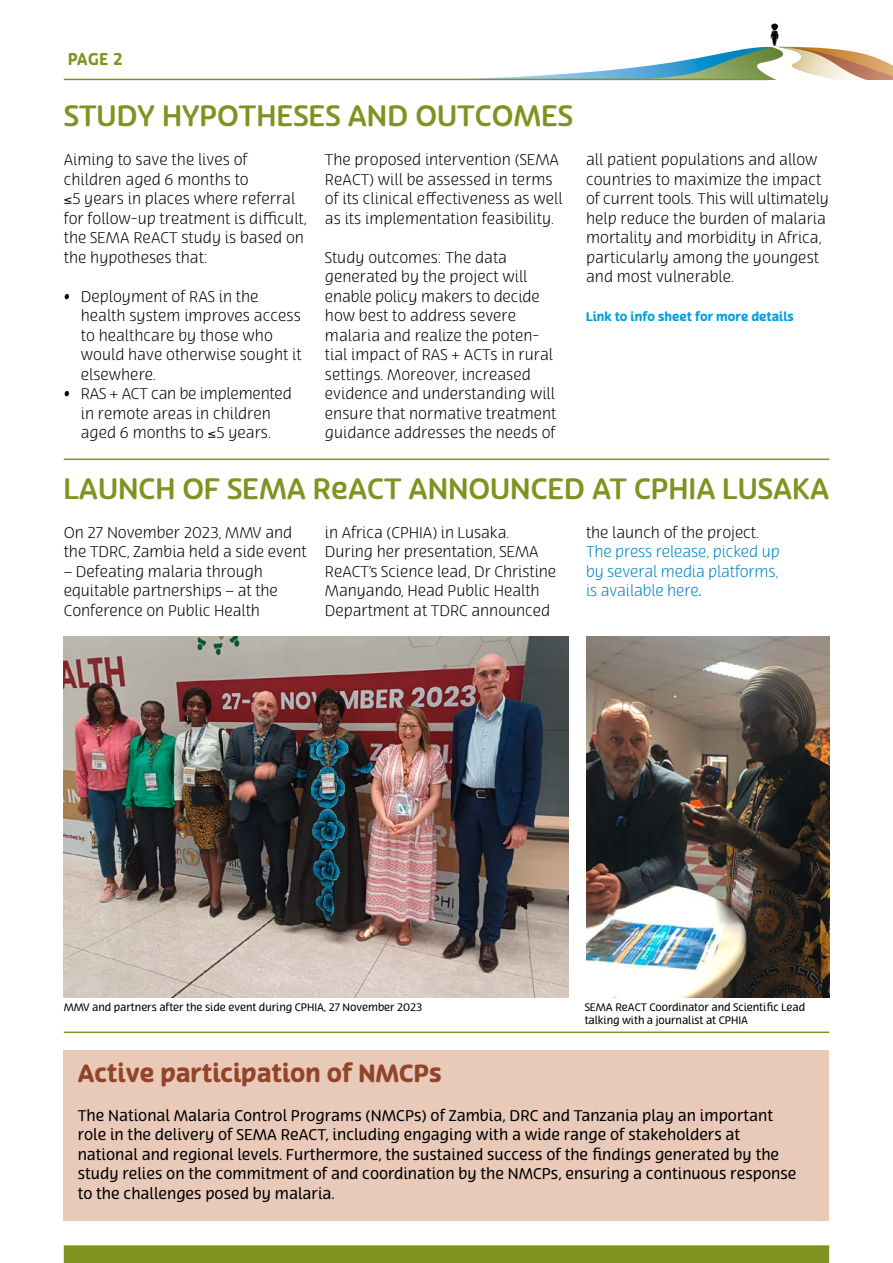
<style>
.page{position:relative;width:893px;height:1263px;background:#fff}
.page>*{position:absolute;margin:0;border:0;box-sizing:border-box;transform-origin:0 0}
.t1{font:500 28.5px "Terfens";color:#809320}
.t2{font:700 24px "Terfens";color:#92442a}
.t3{font:700 16.5px "Terfens";color:#809320;scale:.9 1}
.t4{font:300 15px/19.5px "Terfens";color:#000}
.t5{font:15px/19.5px "Terfens";color:#000}
.t6{font:300 15px/19.5px "Terfens";letter-spacing:-.01em;color:#0082c2;text-align:justify}
.t7{font:700 12px "Terfens";color:#009fe0}
.t8{font:10.5px/13.5px "Terfens";letter-spacing:-.005em;color:#000}
.s1{font-weight:400}
</style>
<div class="page">
<svg style="left:440px;top:23px;width:453px;height:58px"></svg>
<hr style="left:64px;top:79px;width:703px;height:1px;background:#809320">
<hr style="left:64px;top:459px;width:765px;height:1px;background:#809320">
<hr style="left:64px;top:1031px;width:765px;height:2px;background:#809320">
<div style="left:64px;top:1245px;width:765px;height:18px;background:#809320"></div>
<img style="left:586px;top:636px;width:243px;height:361px">
<img style="left:64px;top:636px;width:504px;height:361px">
<div style="left:64px;top:1050px;width:765px;height:170px;background:#e9c9b8"></div>
<p class="t3" style="left:68px;top:49px;width:62px">PAGE 2</p>
<h1 class="t1" style="left:64px;top:98px;width:511px">STUDY HYPOTHESES AND OUTCOMES</h1>
<p class="t4" style="left:64px;top:150px;width:245px">Aiming to save the lives of children aged 6 months to<br>≤5 years in places where referral for follow-up treatment is difficult, the SEMA ReACT study is based on the hypotheses that:</p>
<p class="t4" style="left:81px;top:287px;width:222px;text-indent:-17px">• Deployment of RAS in the health system improves access to healthcare by those who would have otherwise sought it elsewhere.</p>
<p class="t4" style="left:64px;top:384px;width:229px;text-align:center">• RAS + ACT can be implemented in remote areas in children aged 6 months to ≤5 years.</p>
<p class="t4" style="left:325px;top:150px;width:239px">The proposed intervention (SEMA ReACT) will be assessed in terms of its clinical effectiveness as well as its implementation feasibility.</p>
<p class="t4" style="left:325px;top:248px;width:233px">Study outcomes: The data generated by the project will enable policy makers to decide how best to address severe malaria and realize the poten&shy;tial impact of RAS + ACTs in rural settings. Moreover, increased evidence and understanding will ensure that normative treatment guidance addresses the needs of</p>
<p class="t4" style="left:586px;top:150px;width:244px">all patient populations and allow countries to maximize the impact of current tools. This will ultimately help reduce the burden of malaria mortality and morbidity in Africa, particularly among the youngest and most vulnerable.</p>
<p class="t7" style="left:586px;top:309px;width:209px">Link to info sheet for more details</p>
<h1 class="t1" style="left:64px;top:471px;width:767px">LAUNCH OF SEMA ReACT ANNOUNCED AT CPHIA LUSAKA</h1>
<p class="t4" style="left:64px;top:523px;width:244px">On 27 November 2023, MMV and the TDRC, Zambia held a side event</p>
<p class="t4" style="left:64px;top:562px;width:216px">– Defeating malaria through equitable partnerships – at the<br>Conference on Public Health</p>
<p class="t4" style="left:325px;top:523px;width:233px">in Africa (CPHIA) in Lusaka.<br>During her presentation, SEMA<br>ReACT’s Science lead, Dr Christine<br>Manyando, Head Public Health<br>Department at TDRC announced</p>
<p class="t4" style="left:586px;top:523px;width:174px">the launch of the project.</p>
<p class="t6" style="left:586px;top:542px;width:195px">The press release, picked up by several media platforms, is available here<span class="s1">.</span></p>
<p class="t8" style="left:64px;top:1000px;width:360px">MMV and partners after the side event during CPHIA, 27 November 2023</p>
<p class="t8" style="left:585px;top:1000px;width:222px">SEMA ReACT Coordinator and Scientific Lead talking with a journalist at CPHIA</p>
<h2 class="t2" style="left:78px;top:1058px;width:366px">Active participation of NMCPs</h2>
<p class="t5" style="left:78px;top:1106px;width:720px">The National Malaria Control Programs (NMCPs) of Zambia, DRC and Tanzania play an important role in the delivery of SEMA ReACT, including engaging with a wide range of stakeholders at national and regional levels. Furthermore, the sustained success of the findings generated by the study relies on the commitment of and coordination by the NMCPs, ensuring a continuous response to the challenges posed by malaria.</p>
</div>
